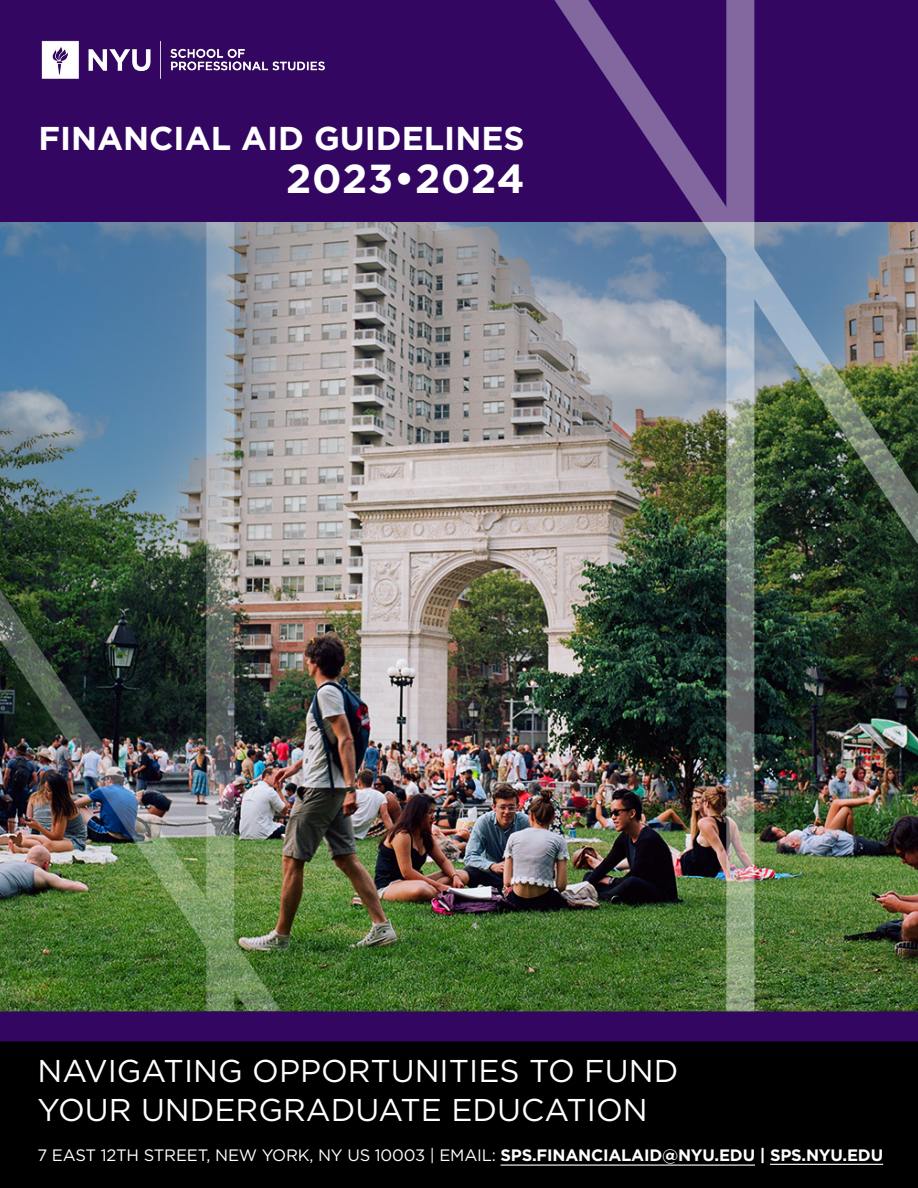
<style>
.page{position:relative;width:918px;height:1188px;background:#fff}
.page>*{position:absolute;margin:0;border:0;box-sizing:border-box;transform-origin:0 0}
._01_-_FC_-_Headline{font:700 40.5px "Gotham";letter-spacing:.015em;color:#fff}
._01_-_FC_-_Headline-2{font:700 33px "Gotham";color:#fff}
._02_-_FC_-_Subhead{font:31.5px/39px "Gotham";color:#fff}
._03_-_FC_-_Address_Phone_Email_Web{font:16.5px "Gotham";letter-spacing:-.01em;color:#fff}
.s1{font-weight:700}
</style>
<div class="page">
<div style="left:0;top:0;width:918px;height:1011px;background:#330662"></div>
<div style="left:0;top:1042px;width:918px;height:146px;background:#000"></div>
<img style="left:41px;top:40px;width:284px;height:39px">
<img style="left:426px;top:223px;width:128px;height:788px">
<img style="left:554px;top:0;width:364px;height:1011px">
<div style="left:0;top:1011px;width:918px;height:31px;background:#330662"></div>
<img style="left:0;top:222px;width:426px;height:789px">
<hr style="left:501px;top:1165px;width:254px;height:1px;background:#fff">
<hr style="left:770px;top:1164px;width:113px;height:1px;background:#fff">
<h1 class="_01_-_FC_-_Headline-2" style="left:38px;top:116px;width:488px">FINANCIAL AID GUIDELINES</h1>
<h1 class="_01_-_FC_-_Headline" style="left:286px;top:152px;width:240px">2023•2024</h1>
<h2 class="_02_-_FC_-_Subhead" style="left:38px;top:1050px;width:642px">NAVIGATING OPPORTUNITIES TO FUND<br>YOUR UNDERGRADUATE EDUCATION</h2>
<p class="_03_-_FC_-_Address_Phone_Email_Web" style="left:37px;top:1145px;width:847px">7 EAST 12TH STREET, NEW YORK, NY US 10003 | EMAIL: <span class="s1">SPS.FINANCIALAID@NYU.EDU | SPS.NYU.EDU</span></p>
</div>
